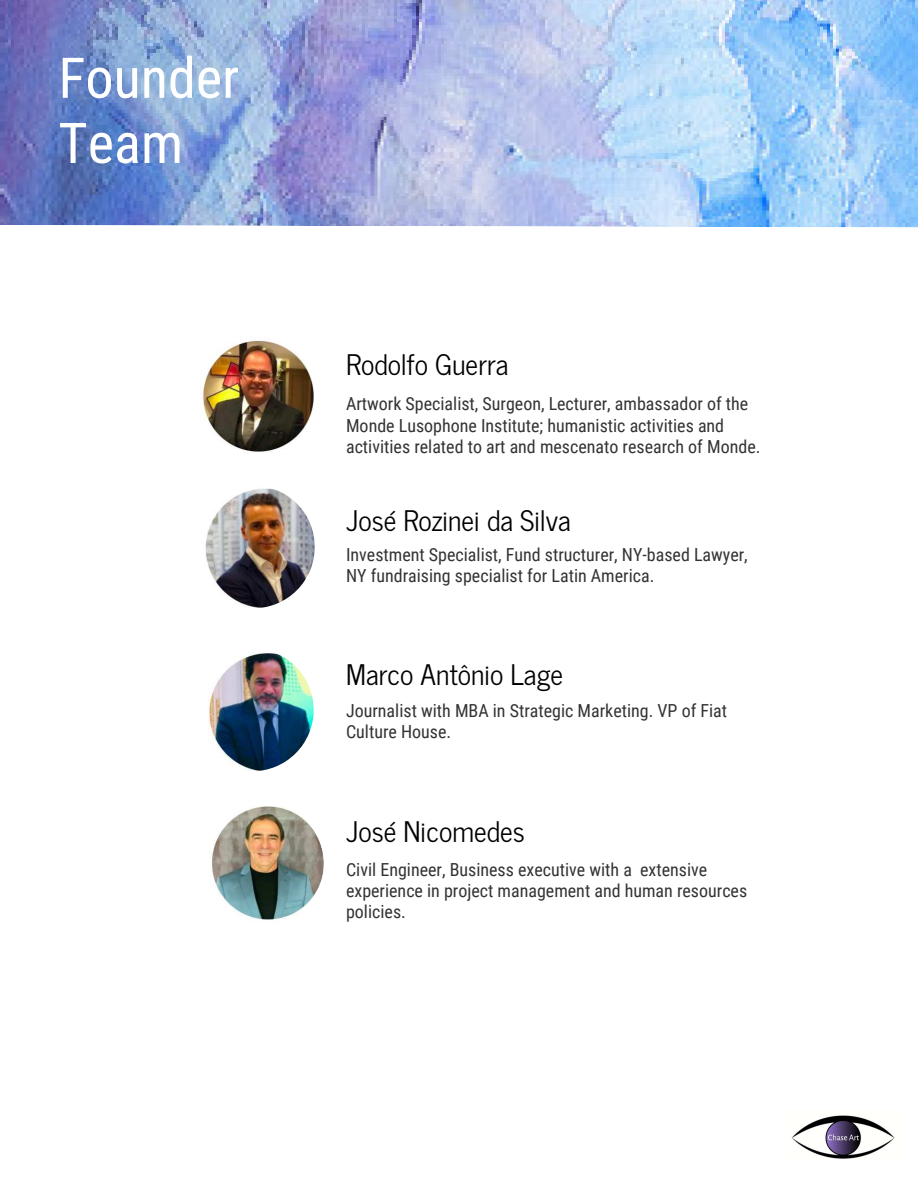
<style>
.page{position:relative;width:918px;height:1187px;background:#fff}
.page>*{position:absolute;margin:0;border:0;box-sizing:border-box;transform-origin:0 0}
.t1{font:56.25px/65.1px "Roboto Condensed";color:#fff}
.t2{font:28.05px "News Cycle";color:#000}
.t3{font:18px/21.3px "Roboto Condensed";color:#333}
</style>
<div class="page">
<img style="left:205px;top:488px;width:110px;height:120px">
<img style="left:202px;top:339px;width:112px;height:113px">
<img style="left:791px;top:1115px;width:104px;height:44px">
<img style="left:0;top:0;width:918px;height:228px">
<img style="left:209px;top:653px;width:104px;height:118px">
<img style="left:212px;top:806px;width:112px;height:114px">
<h1 class="t1" style="left:58px;top:43px;width:182px">Founder<br>Team</h1>
<h2 class="t2" style="left:346px;top:341px;width:164px">Rodolfo Guerra</h2>
<p class="t3" style="left:346px;top:392px;width:416px">Artwork Specialist, Surgeon, Lecturer, ambassador of the<br>Monde Lusophone Institute; humanistic activities and activities related to art and mescenato research of Monde.</p>
<h2 class="t2" style="left:346px;top:496px;width:226px">José Rozinei da Silva</h2>
<p class="t3" style="left:346px;top:543px;width:403px">Investment Specialist, Fund structurer, NY-based Lawyer,<br>NY fundraising specialist for Latin America.</p>
<h2 class="t2" style="left:346px;top:650px;width:219px">Marco Antônio Lage</h2>
<p class="t3" style="left:346px;top:699px;width:383px">Journalist with MBA in Strategic Marketing. VP of Fiat<br>Culture House.</p>
<h2 class="t2" style="left:346px;top:807px;width:180px">José Nicomedes</h2>
<p class="t3" style="left:346px;top:858px;width:403px">Civil Engineer, Business executive with a extensive experience in project management and human resources policies.</p>
</div>
